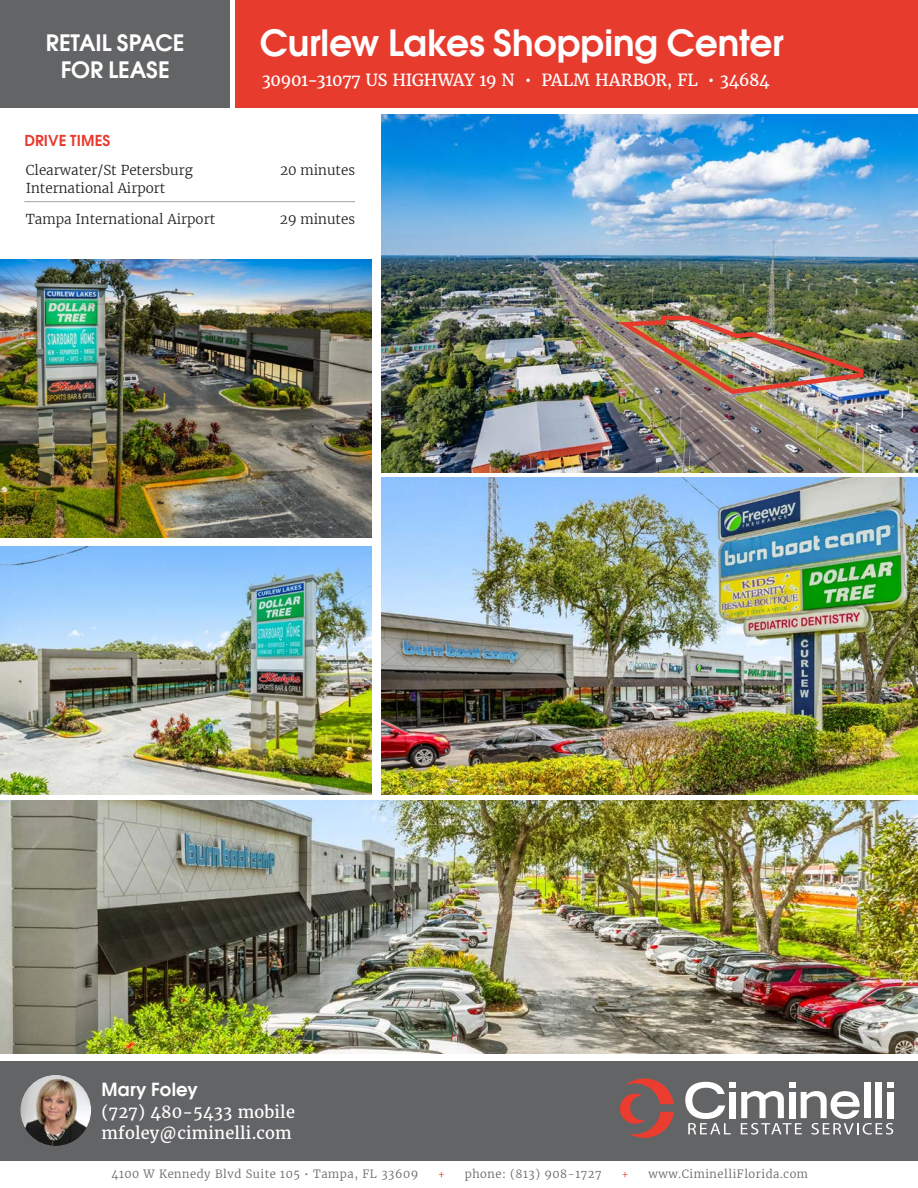
<style>
.page{position:relative;width:918px;height:1188px;background:#fff}
.page>*{position:absolute;margin:0;border:0;box-sizing:border-box;transform-origin:0 0}
.t1{font:36px "Avant Garde Gothic ITC Dm";letter-spacing:-.005em;color:#fff}
.t2{font:22.5px "Avant Garde Gothic ITC Dm";letter-spacing:-.005em;color:#fff}
.t3{font:18px "Avant Garde Gothic ITC Dm";letter-spacing:.01em;color:#fff}
.t4{font:16.5px "Merriweather";letter-spacing:-.025em;color:#fff}
.t5{font:16.5px/21px "Merriweather";letter-spacing:.01em;color:#fff}
.Section_Title__Caps{font:15px "Avant Garde Gothic ITC Dm";letter-spacing:.01em;color:#e73b2e}
.Regular_Text__Align_Left{font:300 13.5px/18px "Merriweather";color:#231f20}
.General_Text{font:300 13.5px "Merriweather";color:#231f20}
.t6{font:300 11.25px "Merriweather";letter-spacing:.05em;color:#636466}
.t7{font:300 11.25px "Merriweather";color:#e73b2e}
</style>
<div class="page">
<div style="left:0;top:1061px;width:918px;height:100px;background:#636466"></div>
<div style="left:235px;top:0;width:683px;height:108px;background:#e73b2e"></div>
<div style="left:0;top:0;width:230px;height:108px;background:#636466"></div>
<svg style="left:620px;top:1078px;width:54px;height:60px"></svg>
<svg style="left:685px;top:1082px;width:208px;height:53px"></svg>
<img style="left:20px;top:1075px;width:71px;height:71px;border-radius:35px">
<hr style="left:24px;top:201px;width:210px;height:1px;background:#a1a2a3">
<hr style="left:234px;top:201px;width:121px;height:1px;background:#a1a2a3">
<img style="left:381px;top:114px;width:537px;height:358px">
<img style="left:0;top:259px;width:372px;height:279px">
<img style="left:0;top:546px;width:372px;height:248px">
<img style="left:381px;top:477px;width:537px;height:317px">
<img style="left:0;top:801px;width:918px;height:252px">
<img style="left:611px;top:312px;width:255px;height:86px">
<h2 class="t2" style="left:46px;top:28px;width:140px">RETAIL SPACE</h2>
<h1 class="t1" style="left:260px;top:20px;width:526px">Curlew Lakes Shopping Center</h1>
<h2 class="t2" style="left:61px;top:55px;width:111px">FOR LEASE</h2>
<h3 class="t4" style="left:262px;top:69px;width:509px">30901-31077 US HIGHWAY 19 N • PALM HARBOR, FL • 34684</h3>
<p class="Section_Title__Caps" style="left:24px;top:131px;width:88px">DRIVE TIMES</p>
<p class="Regular_Text__Align_Left" style="left:26px;top:161px;width:169px">Clearwater/St Petersburg<br>International Airport</p>
<p class="Regular_Text__Align_Left" style="left:280px;top:161px;width:76px">20 minutes</p>
<p class="Regular_Text__Align_Left" style="left:26px;top:210px;width:191px">Tampa International Airport</p>
<p class="General_Text" style="left:280px;top:211px;width:77px">29 minutes</p>
<h3 class="t3" style="left:102px;top:1077px;width:98px">Mary Foley</h3>
<h3 class="t5" style="left:102px;top:1102px;width:195px">(727) 480-5433 mobile mfoley@ciminelli.com</h3>
<p class="t6" style="left:111px;top:1167px;width:308px">4100 W Kennedy Blvd Suite 105 • Tampa, FL 33609</p>
<p class="t7" style="left:438px;top:1167px;width:9px">+</p>
<p class="t6" style="left:465px;top:1167px;width:139px">phone: (813) 908-1727</p>
<p class="t7" style="left:621px;top:1167px;width:9px">+</p>
<p class="t6" style="left:648px;top:1167px;width:161px">www.CiminelliFlorida.com</p>
</div>
